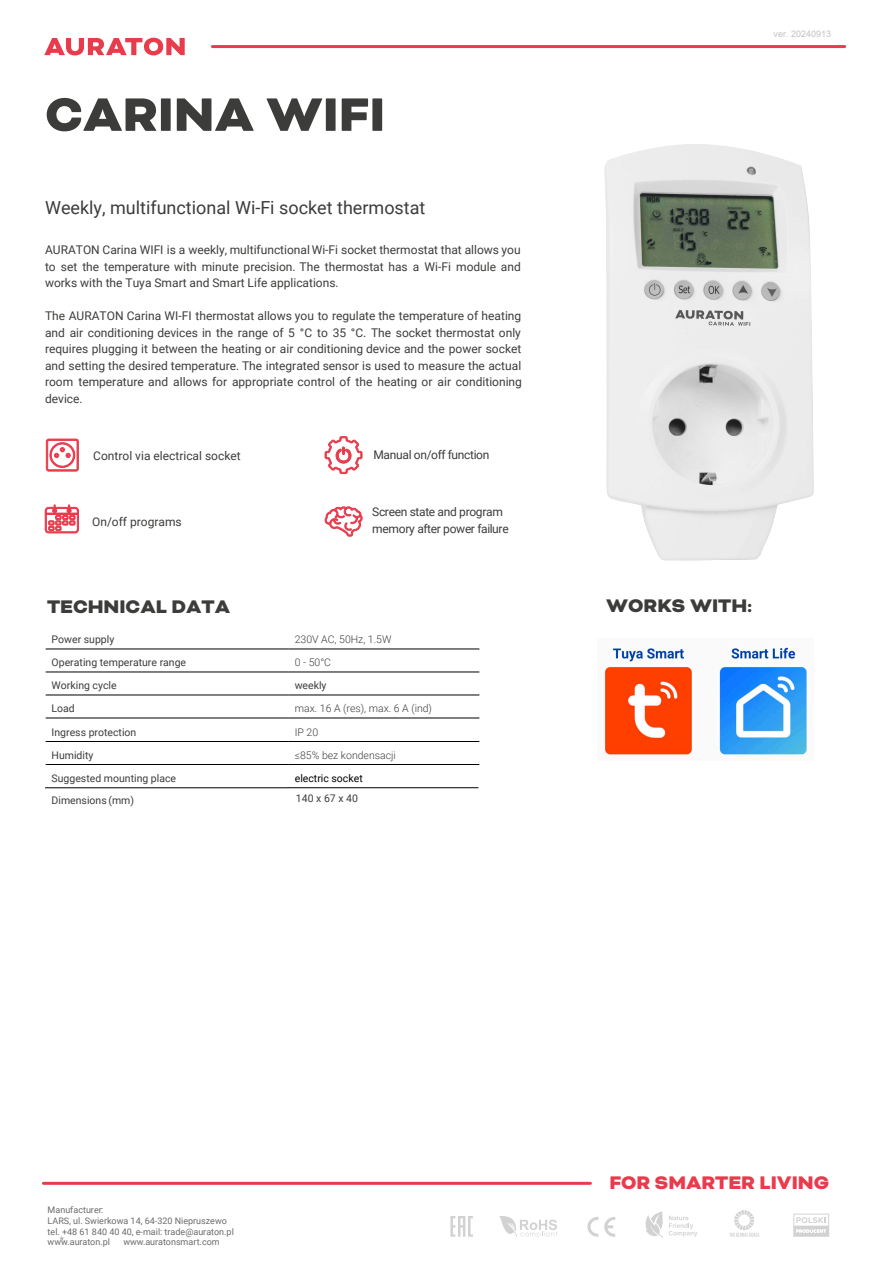
<style>
.page{position:relative;width:893px;height:1263px;background:#fff}
.page>*{position:absolute;margin:0;border:0;box-sizing:border-box;transform-origin:0 0}
.t1{font:900 54px "Bicyclette";color:#3c3c3b}
.t2{font:900 21px "Bicyclette";color:#3c3c3b}
.t3{font:900 21px "Bicyclette";color:#e83c4d}
.t4{font:18px "Roboto";color:#3c3c3b}
.t5{font:12px/16.5px "Roboto";color:#3c3c3b;text-align:justify}
.t6{font:12px/16.5px "Roboto";letter-spacing:-.03em;color:#3c3c3b}
.t7{font:10.5px "Roboto";color:#3c3c3b}
.t8{font:300 10.5px "Roboto";color:#3c3c3b}
.t9{font:10.5px "Roboto";color:#000}
.t10{font:9px/10.8px "Roboto";color:#6b6b6a}
.t11{font:9px "Arial";color:#c2c2c2}
.s1{font-style:inherit}
</style>
<div class="page">
<hr style="left:43px;top:1182px;width:547px;height:3px;background:#e83c4d">
<hr style="left:212px;top:45px;width:633px;height:3px;background:#e83c4d">
<svg style="left:59px;top:1236px;width:5px;height:5px"></svg>
<svg style="left:44px;top:38px;width:141px;height:17px"></svg>
<svg style="left:604px;top:1217px;width:11px;height:20px"></svg>
<svg style="left:587px;top:1217px;width:11px;height:20px"></svg>
<svg style="left:499px;top:1216px;width:58px;height:21px"></svg>
<svg style="left:450px;top:1216px;width:23px;height:21px"></svg>
<svg style="left:645px;top:1211px;width:52px;height:26px"></svg>
<svg style="left:729px;top:1210px;width:30px;height:27px"></svg>
<svg style="left:793px;top:1213px;width:36px;height:24px"></svg>
<svg style="left:46px;top:439px;width:33px;height:32px"></svg>
<svg style="left:45px;top:505px;width:34px;height:28px"></svg>
<svg style="left:325px;top:436px;width:37px;height:38px"></svg>
<svg style="left:324px;top:507px;width:38px;height:29px"></svg>
<hr style="left:46px;top:649px;width:243px;height:1px;background:#000">
<hr style="left:289px;top:649px;width:190px;height:1px;background:#000">
<hr style="left:46px;top:672px;width:243px;height:1px;background:#000">
<hr style="left:289px;top:672px;width:190px;height:1px;background:#000">
<hr style="left:46px;top:695px;width:243px;height:1px;background:#000">
<hr style="left:289px;top:695px;width:190px;height:1px;background:#000">
<hr style="left:46px;top:718px;width:243px;height:1px;background:#000">
<hr style="left:289px;top:718px;width:190px;height:1px;background:#000">
<hr style="left:46px;top:741px;width:243px;height:1px;background:#000">
<hr style="left:289px;top:741px;width:190px;height:1px;background:#000">
<hr style="left:46px;top:764px;width:243px;height:1px;background:#000">
<hr style="left:289px;top:764px;width:190px;height:1px;background:#000">
<hr style="left:45px;top:787px;width:243px;height:1px;background:#000">
<hr style="left:288px;top:787px;width:190px;height:1px;background:#000">
<img style="left:421px;top:144px;width:393px;height:506px">
<img style="left:597px;top:639px;width:217px;height:116px">
<h1 class="t1" style="left:45px;top:83px;width:342px">CARINA WIFI</h1>
<h3 class="t4" style="left:45px;top:195px;width:382px">Weekly, multifunctional Wi-Fi socket thermostat</h3>
<p class="t5" style="left:45px;top:241px;width:477px">AURATON Carina WIFI is a weekly, multifunctional Wi-Fi socket thermostat that allows you to set the temperature with minute precision. The thermostat has a Wi-Fi module and works with the Tuya Smart and Smart Life applications.</p>
<p class="t5" style="left:45px;top:307px;width:478px">The AURATON Carina WI-FI thermostat allows you to regulate the temperature of heating and air conditioning devices in the range of 5 °C to 35 °C. The socket thermostat only requires plugging it between the heating or air conditioning device and the power socket and setting the desired temperature. The integrated sensor is used to measure the actual room temperature and allows for appropriate control of the heating or air conditioning device.</p>
<p class="t5" style="left:93px;top:447px;width:149px">Control via electrical socket</p>
<p class="t5" style="left:92px;top:513px;width:91px">On/off programs</p>
<h2 class="t2" style="left:47px;top:593px;width:185px">TECHNICAL DATA</h2>
<p class="t6" style="left:373px;top:446px;width:117px">Manual on/off function</p>
<p class="t6" style="left:372px;top:503px;width:138px">Screen state and program memory after power failure</p>
<p class="t7" style="left:52px;top:632px;width:64px">Power supply</p>
<p class="t8" style="left:295px;top:632px;width:98px">230V AC, 50Hz, 1.5W</p>
<p class="t7" style="left:52px;top:655px;width:136px">Operating temperature range</p>
<p class="t8" style="left:295px;top:655px;width:38px">0 - 50°C</p>
<p class="t7" style="left:52px;top:678px;width:67px">Working cycle</p>
<p class="t7" style="left:295px;top:678px;width:33px">weekly</p>
<p class="t7" style="left:52px;top:701px;width:25px">Load</p>
<p class="t8" style="left:295px;top:701px;width:139px">max. 16 A (res), max. 6 A (ind)</p>
<p class="t7" style="left:52px;top:724px;width:86px">Ingress protection</p>
<p class="t8" style="left:295px;top:724px;width:25px">IP 20</p>
<p class="t7" style="left:52px;top:747px;width:43px">Humidity</p>
<p class="t8" style="left:295px;top:747px;width:103px">≤85% bez kondensacji</p>
<p class="t7" style="left:52px;top:770px;width:126px">Suggested mounting place</p>
<p class="t9" style="left:295px;top:770px;width:70px">electric socket</p>
<p class="t7" style="left:52px;top:792px;width:84px">Dimensions (mm)</p>
<p class="t7" style="left:296px;top:791px;width:64px">140 x 67 x 40</p>
<p class="t11" style="left:774px;top:28px;width:59px">ver. 20240913</p>
<h2 class="t2" style="left:606px;top:592px;width:147px">WORKS WITH:</h2>
<p class="t10" style="left:48px;top:1204px;width:188px"><span class="s1">Manufacturer</span>:<br>LARS, ul. <span class="s1">S</span>wierkowa 14, 64-320 Niepruszewo tel. +48 61 840 40 40, e-mail: trade@auraton.pl www.auraton.pl</p>
<p class="t10" style="left:123px;top:1236px;width:98px">www.auratonsmart.com</p>
<h2 class="t3" style="left:609px;top:1170px;width:221px">FOR SMARTER LIVING</h2>
</div>
